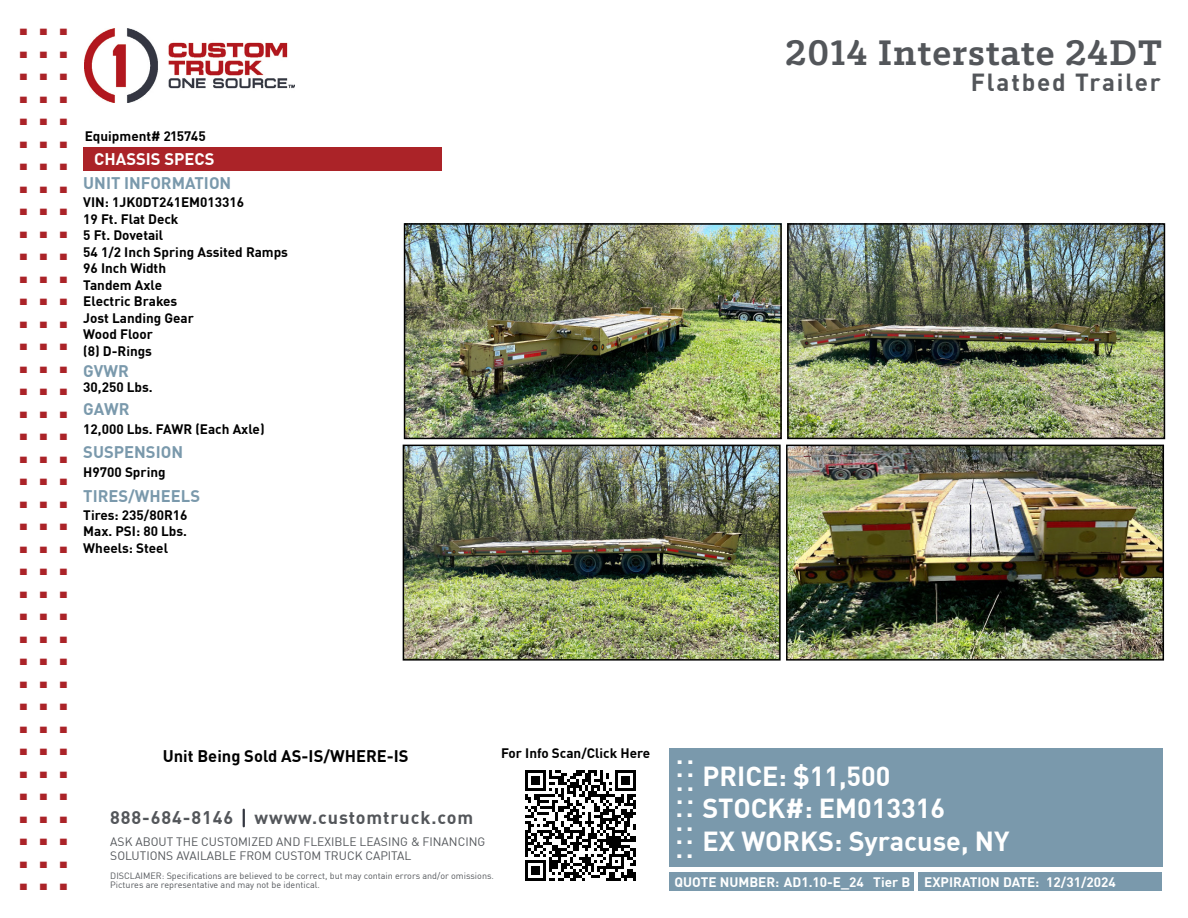
<style>
.page{position:relative;width:1188px;height:918px;background:#fff}
.page>*{position:absolute;margin:0;border:0;box-sizing:border-box;transform-origin:0 0}
.t1{font:700 45px "DIN Pro";color:#ab2328}
.t2{font:700 40.35px "Klinic Slab";letter-spacing:.025em;color:#53565a}
.t3{font:700 27px "DIN Pro";color:#fff}
.t4{font:700 25.5px "DIN Pro";color:#fff}
.t5{font:700 24.15px "DIN Pro";letter-spacing:.075em;color:#53565a}
.t6{font:700 18px "DIN Pro";letter-spacing:.05em;color:#53565a}
.t7{font:700 16.5px "DIN Pro";color:#7a99ac}
.t8{font:700 16.5px "DIN Pro";color:#000}
.t9{font:700 16.5px "DIN Pro";color:#fff}
.t10{font:700 13.5px/16.5px "DIN Pro";color:#000}
.t11{font:700 13.5px "DIN Pro";color:#fff}
.t12{font:12px "DIN Pro";color:#53565a}
.t13{font:9px/9px "DIN Pro";color:#53565a}
.s1{font-size:25.5px}
</style>
<div class="page">
<div style="left:669px;top:748px;width:493px;height:119px;background:#7a99ac"></div>
<div style="left:919px;top:872px;width:243px;height:19px;background:#7a99ac"></div>
<div style="left:669px;top:872px;width:244px;height:19px;background:#7a99ac"></div>
<div style="left:83px;top:147px;width:359px;height:24px;background:#ab2328"></div>
<svg style="left:525px;top:770px;width:111px;height:111px"></svg>
<img style="left:84px;top:29px;width:211px;height:74px">
<svg style="left:243px;top:810px;width:2px;height:16px"></svg>
<img style="left:407px;top:226px;width:372px;height:210px">
<div style="left:404px;top:223px;width:378px;height:216px;border:2px solid #000"></div>
<img style="left:790px;top:226px;width:372px;height:210px">
<div style="left:787px;top:223px;width:378px;height:216px;border:2px solid #000"></div>
<img style="left:406px;top:448px;width:372px;height:210px">
<div style="left:403px;top:445px;width:378px;height:216px;border:2px solid #000"></div>
<img style="left:789px;top:448px;width:372px;height:210px">
<div style="left:786px;top:445px;width:378px;height:216px;border:2px solid #000"></div>
<h1 class="t1" style="left:17px;top:-16px;width:54px">...</h1>
<h1 class="t1" style="left:17px;top:6px;width:54px">...</h1>
<h1 class="t1" style="left:17px;top:29px;width:54px">...</h1>
<h1 class="t1" style="left:17px;top:51px;width:54px">...</h1>
<h1 class="t1" style="left:17px;top:74px;width:54px">...</h1>
<h1 class="t1" style="left:17px;top:96px;width:54px">...</h1>
<h1 class="t1" style="left:17px;top:119px;width:54px">...</h1>
<h1 class="t1" style="left:17px;top:141px;width:54px">...</h1>
<h1 class="t1" style="left:17px;top:164px;width:54px">...</h1>
<h1 class="t1" style="left:17px;top:186px;width:54px">...</h1>
<h1 class="t1" style="left:17px;top:209px;width:54px">...</h1>
<h1 class="t1" style="left:17px;top:231px;width:54px">...</h1>
<h1 class="t1" style="left:17px;top:254px;width:54px">...</h1>
<h1 class="t1" style="left:17px;top:276px;width:54px">...</h1>
<h1 class="t1" style="left:17px;top:299px;width:54px">...</h1>
<h1 class="t1" style="left:17px;top:321px;width:54px">...</h1>
<h1 class="t1" style="left:17px;top:344px;width:54px">...</h1>
<h1 class="t1" style="left:17px;top:366px;width:54px">...</h1>
<h1 class="t1" style="left:17px;top:389px;width:54px">...</h1>
<h1 class="t1" style="left:17px;top:411px;width:54px">...</h1>
<h1 class="t1" style="left:17px;top:434px;width:54px">...</h1>
<h1 class="t1" style="left:17px;top:456px;width:54px">...</h1>
<h1 class="t1" style="left:17px;top:479px;width:54px">...</h1>
<h1 class="t1" style="left:17px;top:501px;width:54px">...</h1>
<h1 class="t1" style="left:17px;top:524px;width:54px">...</h1>
<h1 class="t1" style="left:17px;top:546px;width:54px">...</h1>
<h1 class="t1" style="left:17px;top:569px;width:54px">...</h1>
<h1 class="t1" style="left:17px;top:591px;width:54px">...</h1>
<h1 class="t1" style="left:17px;top:614px;width:54px">...</h1>
<h1 class="t1" style="left:17px;top:636px;width:54px">...</h1>
<h1 class="t1" style="left:17px;top:659px;width:54px">...</h1>
<h1 class="t1" style="left:17px;top:681px;width:54px">...</h1>
<h1 class="t1" style="left:17px;top:704px;width:54px">...</h1>
<h1 class="t1" style="left:17px;top:726px;width:54px">...</h1>
<h1 class="t1" style="left:17px;top:749px;width:54px">...</h1>
<h1 class="t1" style="left:17px;top:771px;width:54px">...</h1>
<h1 class="t1" style="left:17px;top:794px;width:54px">...</h1>
<h1 class="t1" style="left:17px;top:816px;width:54px">...</h1>
<h1 class="t1" style="left:17px;top:839px;width:54px">...</h1>
<p class="t10" style="left:85px;top:127px;width:122px">Equipment# 215745</p>
<p class="t9" style="left:94px;top:146px;width:122px">CHASSIS SPECS</p>
<p class="t7" style="left:83px;top:171px;width:150px">UNIT INFORMATION</p>
<p class="t10" style="left:83px;top:193px;width:206px">VIN: 1JK0DT241EM013316<br>19 Ft. Flat Deck<br>5 Ft. Dovetail<br>54 1/2 Inch Spring Assited Ramps<br>96 Inch Width<br>Tandem Axle<br>Electric Brakes<br>Jost Landing Gear<br>Wood Floor<br>(8) D-Rings</p>
<p class="t7" style="left:83px;top:358px;width:47px">GVWR</p>
<p class="t10" style="left:83px;top:378px;width:71px">30,250 Lbs.</p>
<p class="t7" style="left:83px;top:396px;width:48px">GAWR</p>
<p class="t7" style="left:83px;top:440px;width:101px">SUSPENSION</p>
<p class="t10" style="left:83px;top:420px;width:183px">12,000 Lbs. FAWR (Each Axle)</p>
<p class="t10" style="left:83px;top:463px;width:84px">H9700 Spring</p>
<p class="t7" style="left:83px;top:483px;width:118px">TIRES/WHEELS</p>
<p class="t10" style="left:83px;top:506px;width:106px;text-align:justify">Tires: 235/80R16<br>Max. PSI: 80 Lbs.<br>Wheels: Steel</p>
<h2 class="t2" style="left:785px;top:26px;width:378px">2014 Interstate 24DT</h2>
<h3 class="t5" style="left:971px;top:64px;width:192px">Flatbed Trailer</h3>
<p class="t8" style="left:163px;top:743px;width:247px">Unit Being Sold AS-IS/WHERE-IS</p>
<p class="t10" style="left:501px;top:744px;width:151px">For Info Scan/Click Here</p>
<h3 class="t4" style="left:676px;top:734px;width:20px">..</h3>
<h3 class="t4" style="left:676px;top:748px;width:20px">..</h3>
<h3 class="t4" style="left:676px;top:761px;width:20px">..</h3>
<h3 class="t4" style="left:676px;top:775px;width:20px">..</h3>
<h3 class="t3" style="left:703px;top:755px;width:190px">PRICE: $11,500</h3>
<h3 class="t3" style="left:676px;top:788px;width:271px"><span class="s1">..</span> STOCK#: EM013316</h3>
<h3 class="t4" style="left:676px;top:801px;width:19px">..</h3>
<h3 class="t4" style="left:676px;top:815px;width:19px">..</h3>
<h3 class="t4" style="left:676px;top:828px;width:19px">..</h3>
<h3 class="t6" style="left:110px;top:803px;width:364px">888-684-8146 wwww.customtruck.com</h3>
<p class="t12" style="left:110px;top:832px;width:377px">ASK ABOUT THE CUSTOMIZED AND FLEXIBLE LEASING &amp; FINANCING</p>
<h3 class="t3" style="left:703px;top:820px;width:309px">EX WORKS: Syracuse, NY</h3>
<p class="t12" style="left:110px;top:847px;width:303px">SOLUTIONS AVAILABLE FROM CUSTOM TRUCK CAPITAL</p>
<p class="t13" style="left:110px;top:871px;width:385px">DISCLAIMER: Specifications are believed to be correct, but may contain errors and/or omissions.<br>Pictures are representative and may not be identical.</p>
<p class="t11" style="left:675px;top:871px;width:443px">QUOTE NUMBER: AD1.10-E_24 Tier B EXPIRATION DATE: 12/31/2024</p>
</div>
